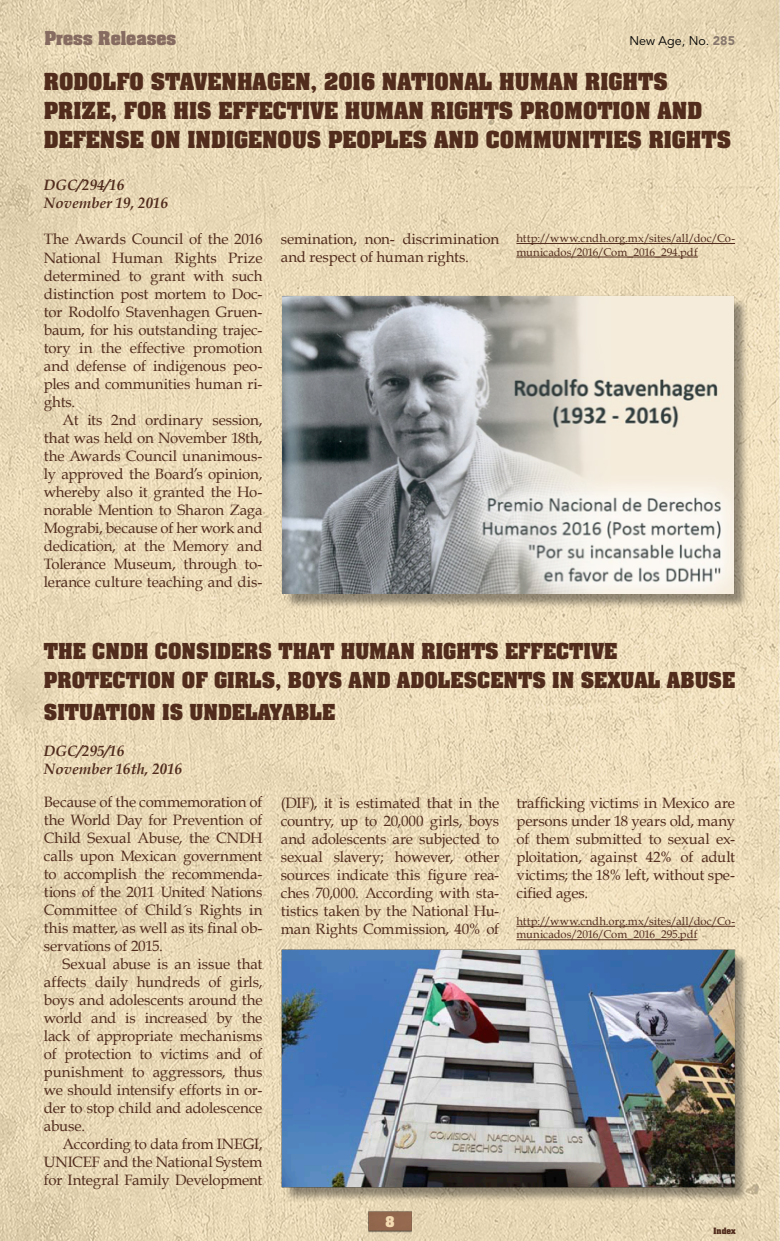
<style>
.page{position:relative;width:780px;height:1241px;background:#fff}
.page>*{position:absolute;margin:0;border:0;box-sizing:border-box;transform-origin:0 0}
.Tit_01_CAFE{font:700 20px/28.8px "Aachen Std";color:#512c1d}
.Tit_01_CAFE-2{font:700 18.75px/28.8px "Aachen Std";color:#512c1d}
.t1{font:700 16.25px "Aachen Std";color:#866b61}
.body_c_tab{font:15px/18px "Book Antiqua";letter-spacing:-.005em;color:#512c1d;text-align:justify}
.fechas{font:italic 700 15px "Book Antiqua";color:#512c1d}
.t2{font:12.5px "Avenir LT Std";color:#000}
.t3{font:700 12.5px "Aachen Std";color:#f4dbb2}
.links{font:11.25px/13.5px "Book Antiqua";color:#532e1f}
.Tit_claro{font:700 7.5px "Aachen Std";color:#512c1d}
.s1{font-weight:900;color:#88786d}
</style>
<div class="page">
<img style="left:0;top:0;width:779px;height:1240px">
<img style="left:368px;top:1204px;width:43px;height:32px">
<hr style="left:516px;top:243px;width:219px;height:1px;background:#532e1f">
<hr style="left:516px;top:257px;width:181px;height:1px;background:#532e1f">
<hr style="left:516px;top:925px;width:219px;height:1px;background:#532e1f">
<hr style="left:516px;top:939px;width:181px;height:1px;background:#532e1f">
<div style="left:284px;top:298px;width:465px;height:310px;background:#000;opacity:.4"></div>
<img style="left:281px;top:295px;width:453px;height:298px">
<div style="left:284px;top:951px;width:465px;height:250px;background:#000;opacity:.4"></div>
<img style="left:281px;top:948px;width:454px;height:238px">
<p class="t1" style="left:44px;top:26px;width:133px">Press Releases</p>
<p class="t2" style="left:629px;top:34px;width:107px">New Age, No. <span class="s1">285</span></p>
<p class="Tit_01_CAFE" style="left:44px;top:67px;width:688px">RODOLFO STAVENHAGEN, 2016 NATIONAL HUMAN RIGHTS<br>PRIZE, FOR HIS EFFECTIVE HUMAN RIGHTS PROMOTION AND<br>DEFENSE ON INDIGENOUS PEOPLES AND COMMUNITIES RIGHTS</p>
<p class="fechas" style="left:44px;top:176px;width:82px">DGC/294/16</p>
<p class="fechas" style="left:44px;top:194px;width:126px">November 19, 2016</p>
<p class="body_c_tab" style="left:44px;top:230px;width:220px">The Awards Council of the 2016<br>National Human Rights Prize determined to grant with such distinction post mortem to Doc&shy;tor Rodolfo Stavenhagen Gruen&shy;baum, for his outstanding trajec&shy;tory in the effective promotion and defense of indigenous peo&shy;ples and communities human ri&shy;ghts.</p>
<p class="body_c_tab" style="left:44px;top:410px;width:220px;text-indent:19px">At its 2nd ordinary session, that was held on November 18th, the Awards Council unanimous&shy;ly approved the Board’s opinion, whereby also it granted the Ho&shy;norable Mention to Sharon Zaga Mograbi, because of her work and dedication, at the Memory and Tolerance Museum, through to&shy;lerance culture teaching and dis-</p>
<p class="body_c_tab" style="left:281px;top:230px;width:220px">semination, non- discrimination and respect of human rights.</p>
<p class="links" style="left:516px;top:231px;width:220px">http://www.cndh.org.mx/sites/all/doc/Co&shy;municados/2016/Com_2016_294.pdf</p>
<p class="Tit_01_CAFE-2" style="left:44px;top:636px;width:692px">THE CNDH CONSIDERS THAT HUMAN RIGHTS EFFECTIVE<br>PROTECTION OF GIRLS, BOYS AND ADOLESCENTS IN SEXUAL ABUSE</p>
<p class="Tit_01_CAFE-2" style="left:44px;top:698px;width:293px">SITUATION IS UNDELAYABLE</p>
<p class="fechas" style="left:44px;top:742px;width:82px">DGC/295/16</p>
<p class="fechas" style="left:44px;top:760px;width:140px">November 16th, 2016</p>
<p class="body_c_tab" style="left:44px;top:792px;width:220px">Because of the commemoration of the World Day for Prevention of Child Sexual Abuse, the CNDH calls upon Mexican government to accomplish the recommenda&shy;tions of the 2011 United Nations Committee of Child´s Rights in this matter, as well as its final ob&shy;servations of 2015.</p>
<p class="body_c_tab" style="left:44px;top:954px;width:220px;text-indent:19px">Sexual abuse is an issue that affects daily hundreds of girls, boys and adolescents around the world and is increased by the lack of appropriate mechanisms of protection to victims and of punishment to aggressors, thus we should intensify efforts in or&shy;der to stop child and adolescence abuse.</p>
<p class="body_c_tab" style="left:44px;top:1134px;width:220px;text-indent:19px">According to data from INEGI, UNICEF and the National System for Integral Family Development</p>
<p class="body_c_tab" style="left:281px;top:793px;width:220px">(DIF), it is estimated that in the country, up to 20,000 girls, boys and adolescents are subjected to sexual slavery; however, other sources indicate this figure rea&shy;ches 70,000. According with sta&shy;tistics taken by the National Hu&shy;man Rights Commission, 40% of</p>
<p class="body_c_tab" style="left:516px;top:793px;width:220px">trafficking victims in Mexico are persons under 18 years old, many of them submitted to sexual ex&shy;ploitation, against 42% of adult victims; the 18% left, without spe&shy;cified ages.</p>
<p class="links" style="left:516px;top:914px;width:220px">http://www.cndh.org.mx/sites/all/doc/Co&shy;municados/2016/Com_2016_295.pdf</p>
<p class="t3" style="left:385px;top:1212px;width:10px">8</p>
<p class="Tit_claro" style="left:713px;top:1224px;width:24px">Index</p>
</div>
